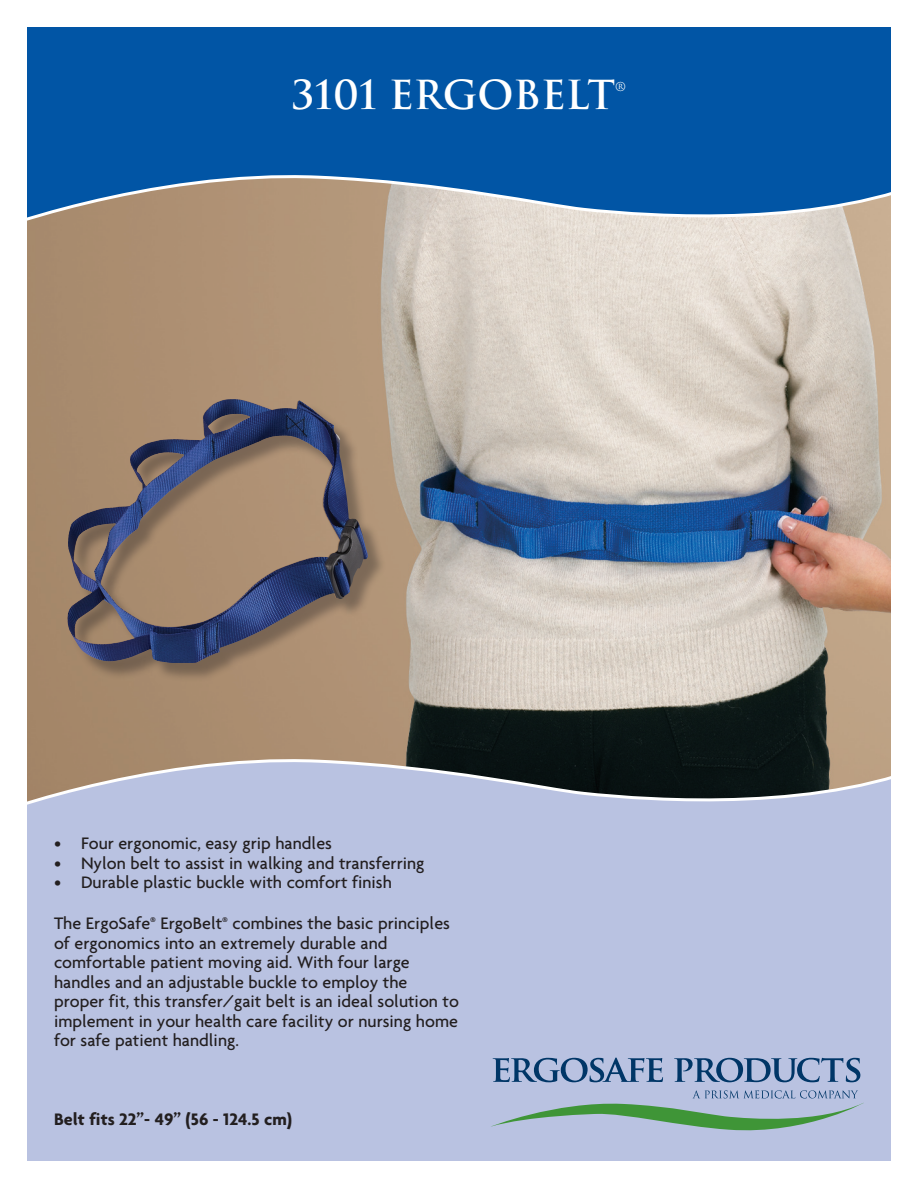
<style>
.page{position:relative;width:918px;height:1188px;background:#fff}
.page>*{position:absolute;margin:0;border:0;box-sizing:border-box;transform-origin:0 0}
.t1{font:700 39px "Trajan";color:#fff}
.t2{font:500 18px/19.5px "Agenda";color:#231f20}
.t3{font:700 18px "Agenda";color:#231f20}
.t4{font:12px "Trajan";color:#fff}
</style>
<div class="page">
<img style="left:27px;top:239px;width:864px;height:517px">
<div style="left:70px;top:401px;width:315px;height:281px;background:#231f20;opacity:.37"></div>
<img style="left:67px;top:399px;width:301px;height:264px">
<svg style="left:27px;top:27px;width:864px;height:212px;background:#2968a4"></svg>
<svg style="left:27px;top:756px;width:864px;height:405px;background:#b1b9d5"></svg>
<svg style="left:490px;top:1090px;width:374px;height:40px;background:#9bb5b9"></svg>
<svg style="left:493px;top:1058px;width:170px;height:24px;background:#768fb5"></svg>
<svg style="left:674px;top:1058px;width:186px;height:24px;background:#7992b7"></svg>
<p class="t1" style="left:292px;top:70px;width:325px">3101 ERGOBELT</p>
<p class="t4" style="left:615px;top:79px;width:12px">®</p>
<p class="t2" style="left:54px;top:833px;width:279px">• Four ergonomic, easy grip handles</p>
<p class="t2" style="left:54px;top:853px;width:372px">• Nylon belt to assist in walking and transferring</p>
<p class="t2" style="left:54px;top:872px;width:339px">• Durable plastic buckle with comfort finish</p>
<p class="t2" style="left:54px;top:913px;width:406px">The ErgoSafe<sup>®</sup> ErgoBelt<sup>®</sup> combines the basic principles of ergonomics into an extremely durable and comfortable patient moving aid. With four large handles and an adjustable buckle to employ the proper fit, this transfer/gait belt is an ideal solution to implement in your health care facility or nursing home for safe patient handling.</p>
<p class="t3" style="left:54px;top:1108px;width:240px">Belt fits 22”- 49” (56 - 124.5 cm)</p>
</div>
